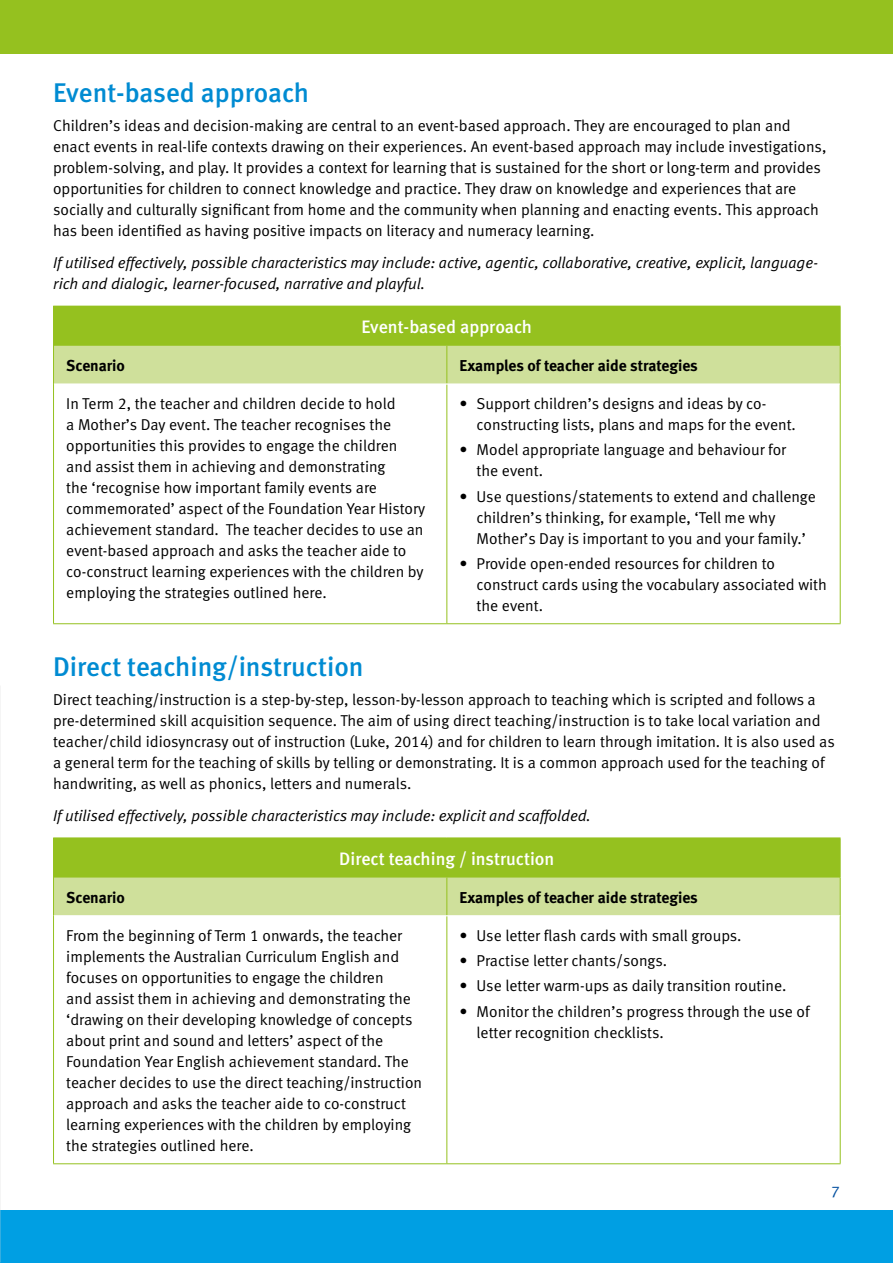
<style>
.page{position:relative;width:893px;height:1263px;background:#fff}
.page>*{position:absolute;margin:0;border:0;box-sizing:border-box;transform-origin:0 0}
.t1{font:27px "Meta Medium LF";color:#008bd2}
.t2{font:18px "Meta Medium LF";color:#fff}
.t3{font:15.75px/21px "Meta Normal LF";color:#000}
.t4{font:italic 15.75px/21px "Meta Normal LF";color:#000}
.t5{font:15.75px "Meta Bold LF";color:#000}
.t6{font:15.75px "Meta Normal LF";color:#004e9e}
</style>
<div class="page">
<div style="left:0;top:0;width:893px;height:54px;background:#95c11f"></div>
<div style="left:0;top:1210px;width:893px;height:53px;background:#009fe3"></div>
<div style="left:54px;top:306px;width:786px;height:40px;background:#95c11f"></div>
<div style="left:54px;top:346px;width:786px;height:38px;background:#cfe09b"></div>
<hr style="left:53px;top:306px;width:1px;height:40px;background:#95c11f">
<hr style="left:840px;top:306px;width:1px;height:40px;background:#95c11f">
<hr style="left:53px;top:346px;width:1px;height:38px;background:#95c11f">
<hr style="left:446px;top:346px;width:1px;height:38px;background:#95c11f">
<hr style="left:840px;top:346px;width:1px;height:38px;background:#95c11f">
<hr style="left:53px;top:384px;width:1px;height:239px;background:#95c11f">
<hr style="left:446px;top:384px;width:1px;height:239px;background:#95c11f">
<hr style="left:840px;top:384px;width:1px;height:239px;background:#95c11f">
<hr style="left:53px;top:623px;width:394px;height:1px;background:#95c11f">
<hr style="left:447px;top:623px;width:394px;height:1px;background:#95c11f">
<hr style="left:54px;top:384px;width:393px;height:1px;background:#fff">
<div style="left:54px;top:838px;width:786px;height:39px;background:#95c11f"></div>
<div style="left:54px;top:877px;width:786px;height:38px;background:#cfe09b"></div>
<hr style="left:53px;top:837px;width:394px;height:1px;background:#95c11f">
<hr style="left:53px;top:838px;width:1px;height:39px;background:#95c11f">
<hr style="left:447px;top:837px;width:394px;height:1px;background:#95c11f">
<hr style="left:840px;top:838px;width:1px;height:39px;background:#95c11f">
<hr style="left:53px;top:877px;width:1px;height:39px;background:#95c11f">
<hr style="left:446px;top:877px;width:1px;height:38px;background:#95c11f">
<hr style="left:840px;top:877px;width:1px;height:39px;background:#95c11f">
<hr style="left:53px;top:916px;width:1px;height:247px;background:#95c11f">
<hr style="left:446px;top:916px;width:1px;height:247px;background:#95c11f">
<hr style="left:840px;top:916px;width:1px;height:247px;background:#95c11f">
<hr style="left:53px;top:1163px;width:394px;height:1px;background:#95c11f">
<hr style="left:447px;top:1163px;width:394px;height:1px;background:#95c11f">
<h1 class="t1" style="left:53px;top:77px;width:257px">Event-based approach</h1>
<p class="t3" style="left:53px;top:115px;width:775px">Children’s ideas and decision-making are central to an event-based approach. They are encouraged to plan and enact events in real-life contexts drawing on their experiences. An event-based approach may include investigations, problem-solving, and play. It provides a context for learning that is sustained for the short or long-term and provides opportunities for children to connect knowledge and practice. They draw on knowledge and experiences that are socially and culturally significant from home and the community when planning and enacting events. This approach has been identified as having positive impacts on literacy and numeracy learning.</p>
<p class="t4" style="left:53px;top:252px;width:767px">If utilised effectively, possible characteristics may include: active, agentic, collaborative, creative, explicit, language&shy;rich and dialogic, learner-focused, narrative and playful.</p>
<p class="t2" style="left:362px;top:316px;width:172px">Event-based approach</p>
<p class="t5" style="left:66px;top:356px;width:60px">Scenario</p>
<p class="t5" style="left:460px;top:356px;width:240px">Examples of teacher aide strategies</p>
<p class="t3" style="left:66px;top:393px;width:361px">In Term 2, the teacher and children decide to hold<br>a Mother’s Day event. The teacher recognises the opportunities this provides to engage the children and assist them in achieving and demonstrating<br>the ‘recognise how important family events are commemorated’ aspect of the Foundation Year History achievement standard. The teacher decides to use an event-based approach and asks the teacher aide to co-construct learning experiences with the children by employing the strategies outlined here.</p>
<p class="t3" style="left:477px;top:393px;width:321px;text-indent:-17px">• Support children’s designs and ideas by co&shy;constructing lists, plans and maps for the event.</p>
<p class="t3" style="left:477px;top:439px;width:311px;text-indent:-17px">• Model appropriate language and behaviour for the event.</p>
<p class="t3" style="left:477px;top:485px;width:341px;text-indent:-17px">• Use questions/statements to extend and challenge children’s thinking, for example, ‘Tell me why<br>Mother’s Day is important to you and your family.’</p>
<p class="t3" style="left:477px;top:553px;width:352px;text-indent:-17px">• Provide open-ended resources for children to construct cards using the vocabulary associated with the event.</p>
<h1 class="t1" style="left:53px;top:651px;width:312px">Direct teaching/instruction</h1>
<p class="t3" style="left:53px;top:689px;width:783px">Direct teaching/instruction is a step-by-step, lesson-by-lesson approach to teaching which is scripted and follows a pre-determined skill acquisition sequence. The aim of using direct teaching/instruction is to take local variation and teacher/child idiosyncrasy out of instruction (Luke, 2014) and for children to learn through imitation. It is also used as a general term for the teaching of skills by telling or demonstrating. It is a common approach used for the teaching of handwriting, as well as phonics, letters and numerals.</p>
<p class="t4" style="left:53px;top:805px;width:539px">If utilised effectively, possible characteristics may include: explicit and scaffolded.</p>
<p class="t2" style="left:339px;top:848px;width:217px">Direct teaching / instruction</p>
<p class="t5" style="left:66px;top:887px;width:60px">Scenario</p>
<p class="t5" style="left:460px;top:887px;width:240px">Examples of teacher aide strategies</p>
<p class="t3" style="left:66px;top:925px;width:357px">From the beginning of Term 1 onwards, the teacher implements the Australian Curriculum English and focuses on opportunities to engage the children<br>and assist them in achieving and demonstrating the ‘drawing on their developing knowledge of concepts about print and sound and letters’ aspect of the Foundation Year English achievement standard. The teacher decides to use the direct teaching/instruction approach and asks the teacher aide to co-construct learning experiences with the children by employing the strategies outlined here.</p>
<p class="t3" style="left:460px;top:925px;width:283px">• Use letter flash cards with small groups.</p>
<p class="t3" style="left:460px;top:950px;width:209px">• Practise letter chants/songs.</p>
<p class="t3" style="left:460px;top:975px;width:328px">• Use letter warm-ups as daily transition routine.</p>
<p class="t3" style="left:477px;top:1000px;width:334px;text-indent:-17px">• Monitor the children’s progress through the use of letter recognition checklists.</p>
<p class="t6" style="left:831px;top:1183px;width:10px">7</p>
</div>
